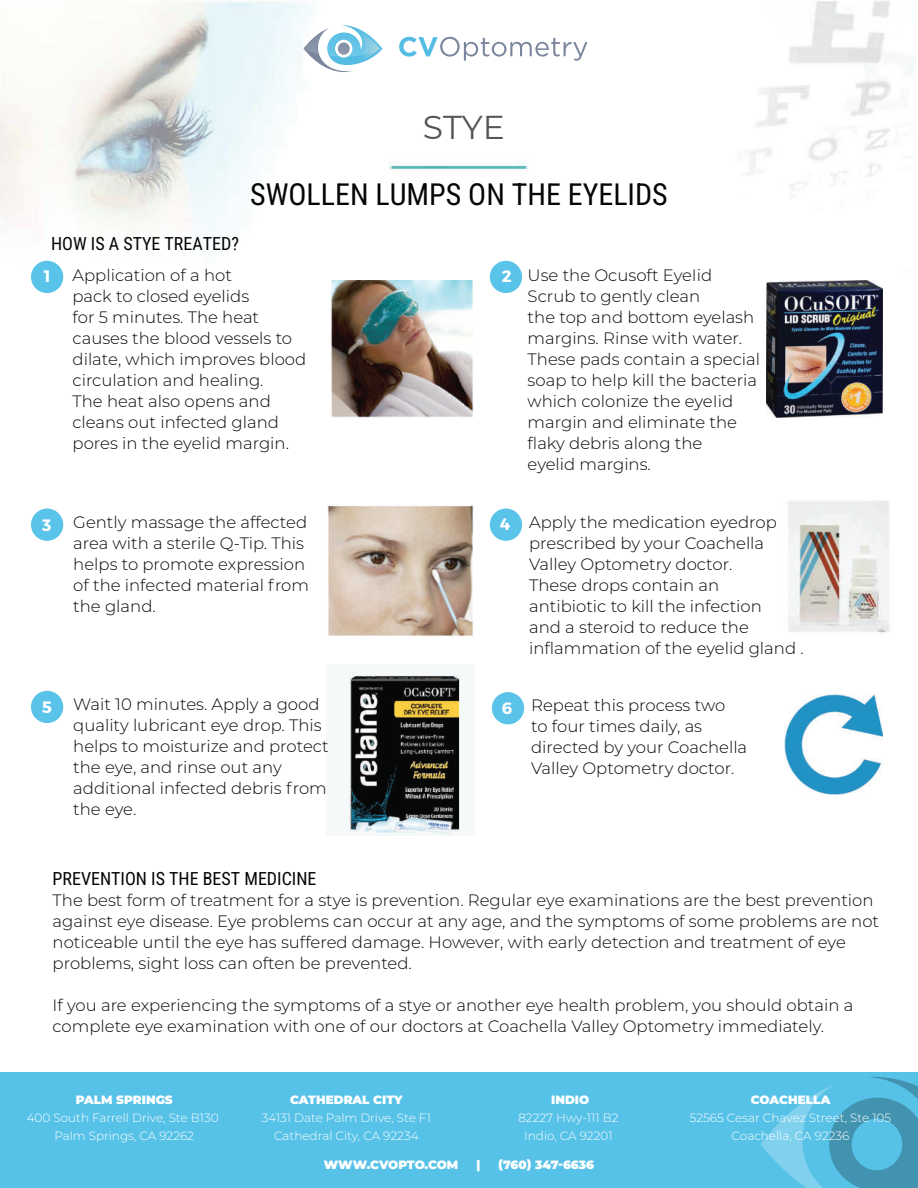
<style>
.page{position:relative;width:918px;height:1188px;background:#fff}
.page>*{position:absolute;margin:0;border:0;box-sizing:border-box;transform-origin:0 0}
.t1{font:33px "Montserrat";color:#545557}
.t2{font:30px "Roboto Condensed";color:#050504}
.t3{font:18px "Roboto Condensed";color:#050504}
.t4{font:300 16.5px/21px "Montserrat";color:#050504}
.t5{font:700 16.5px "Montserrat";color:#fff}
.t6{font:300 12px/18px "Montserrat";color:#fff;text-align:center}
.t7{font:900 12px "Montserrat";color:#fff}
</style>
<div class="page">
<img style="left:0;top:0;width:910px;height:273px">
<img style="left:126px;top:25px;width:87px;height:166px">
<svg style="left:304px;top:25px;width:79px;height:51px"></svg>
<svg style="left:399px;top:37px;width:188px;height:24px"></svg>
<img style="left:330px;top:280px;width:144px;height:137px">
<img style="left:767px;top:280px;width:115px;height:137px">
<div style="left:31px;top:261px;width:32px;height:32px;background:#59c3e9;border-radius:50%"></div>
<div style="left:31px;top:509px;width:32px;height:32px;background:#59c3e9;border-radius:50%"></div>
<div style="left:490px;top:261px;width:32px;height:32px;background:#59c3e9;border-radius:50%"></div>
<img style="left:349px;top:675px;width:111px;height:160px">
<div style="left:31px;top:691px;width:32px;height:32px;background:#59c3e9;border-radius:50%"></div>
<img style="left:785px;top:695px;width:98px;height:100px">
<div style="left:492px;top:692px;width:32px;height:32px;background:#59c3e9;border-radius:50%"></div>
<img style="left:788px;top:501px;width:102px;height:132px">
<img style="left:799px;top:525px;width:41px;height:49px">
<div style="left:490px;top:509px;width:32px;height:32px;background:#59c3e9;border-radius:50%"></div>
<img style="left:327px;top:504px;width:147px;height:133px">
<div style="left:0;top:1072px;width:918px;height:116px;background:#57c2e8"></div>
<svg style="left:761px;top:1077px;width:157px;height:111px"></svg>
<h1 class="t1" style="left:423px;top:105px;width:84px">STYE</h1>
<p class="t3" style="left:51px;top:231px;width:189px">HOW IS A STYE TREATED?</p>
<h2 class="t2" style="left:250px;top:173px;width:419px">SWOLLEN LUMPS ON THE EYELIDS</h2>
<p class="t5" style="left:44px;top:266px;width:8px">1</p>
<p class="t4" style="left:73px;top:264px;width:235px">Application of a hot<br>pack to closed eyelids<br>for 5 minutes. The heat causes the blood vessels to dilate, which improves blood circulation and healing.<br>The heat also opens and cleans out infected gland pores in the eyelid margin.</p>
<p class="t5" style="left:42px;top:515px;width:11px">3</p>
<p class="t4" style="left:73px;top:511px;width:237px">Gently massage the affected area with a sterile Q-Tip. This helps to promote expression of the infected material from the gland.</p>
<p class="t5" style="left:502px;top:266px;width:11px">2</p>
<p class="t4" style="left:528px;top:264px;width:234px">Use the Ocusoft EyeIid<br>Scrub to gently clean<br>the top and bottom eyelash margins. Rinse with water.<br>These pads contain a special soap to help kill the bacteria which colonize the eyeIid margin and eliminate the flaky debris along the<br>eyelid margins.</p>
<p class="t5" style="left:500px;top:514px;width:12px">4</p>
<p class="t4" style="left:529px;top:511px;width:276px">Apply the medication eyedrop prescribed by your Coachella<br>Valley Optometry doctor.<br>These drops contain an<br>antibiotic to kill the infection<br>and a steroid to reduce the inflammation of the eyelid gland .</p>
<p class="t4" style="left:73px;top:693px;width:257px">Wait 10 minutes. Apply a good quality lubricant eye drop. This helps to moisturize and protect the eye, and rinse out any additional infected debris from the eye.</p>
<p class="t5" style="left:42px;top:697px;width:11px">5</p>
<p class="t4" style="left:531px;top:695px;width:218px">Repeat this process two<br>to four times daily, as directed by your Coachella<br>Valley Optometry doctor.</p>
<p class="t5" style="left:502px;top:698px;width:12px">6</p>
<p class="t3" style="left:53px;top:866px;width:265px">PREVENTION IS THE BEST MEDICINE</p>
<p class="t4" style="left:53px;top:889px;width:828px">The best form of treatment for a stye is prevention. Regular eye examinations are the best prevention against eye disease. Eye problems can occur at any age, and the symptoms of some problems are not noticeable until the eye has suffered damage. However, with early detection and treatment of eye problems, sight loss can often be prevented.</p>
<p class="t4" style="left:53px;top:994px;width:802px">If you are experiencing the symptoms of a stye or another eye health problem, you should obtain a complete eye examination with one of our doctors at Coachella Valley Optometry immediately.</p>
<p class="t7" style="left:76px;top:1091px;width:99px">PALM SPRINGS</p>
<p class="t6" style="left:27px;top:1109px;width:193px">400 South Farrell Drive, Ste B130<br>Palm Springs, CA 92262</p>
<p class="t7" style="left:290px;top:1091px;width:114px">CATHEDRAL CITY</p>
<p class="t6" style="left:262px;top:1109px;width:171px">34131 Date Palm Drive, Ste F1<br>Cathedral City, CA 92234</p>
<p class="t7" style="left:551px;top:1091px;width:40px">INDIO</p>
<p class="t6" style="left:518px;top:1109px;width:102px">82227 Hwy-111 B2<br>Indio, CA 92201</p>
<p class="t7" style="left:324px;top:1155px;width:136px">WWW.CVOPTO.COM</p>
<p class="t7" style="left:476px;top:1155px;width:5px">|</p>
<p class="t7" style="left:498px;top:1155px;width:97px">(760) 347-6636</p>
<p class="t7" style="left:751px;top:1091px;width:81px">COACHELLA</p>
<p class="t6" style="left:690px;top:1109px;width:203px">52565 Cesar Chavez Street, Ste 105<br>Coachella, CA 92236</p>
</div>
